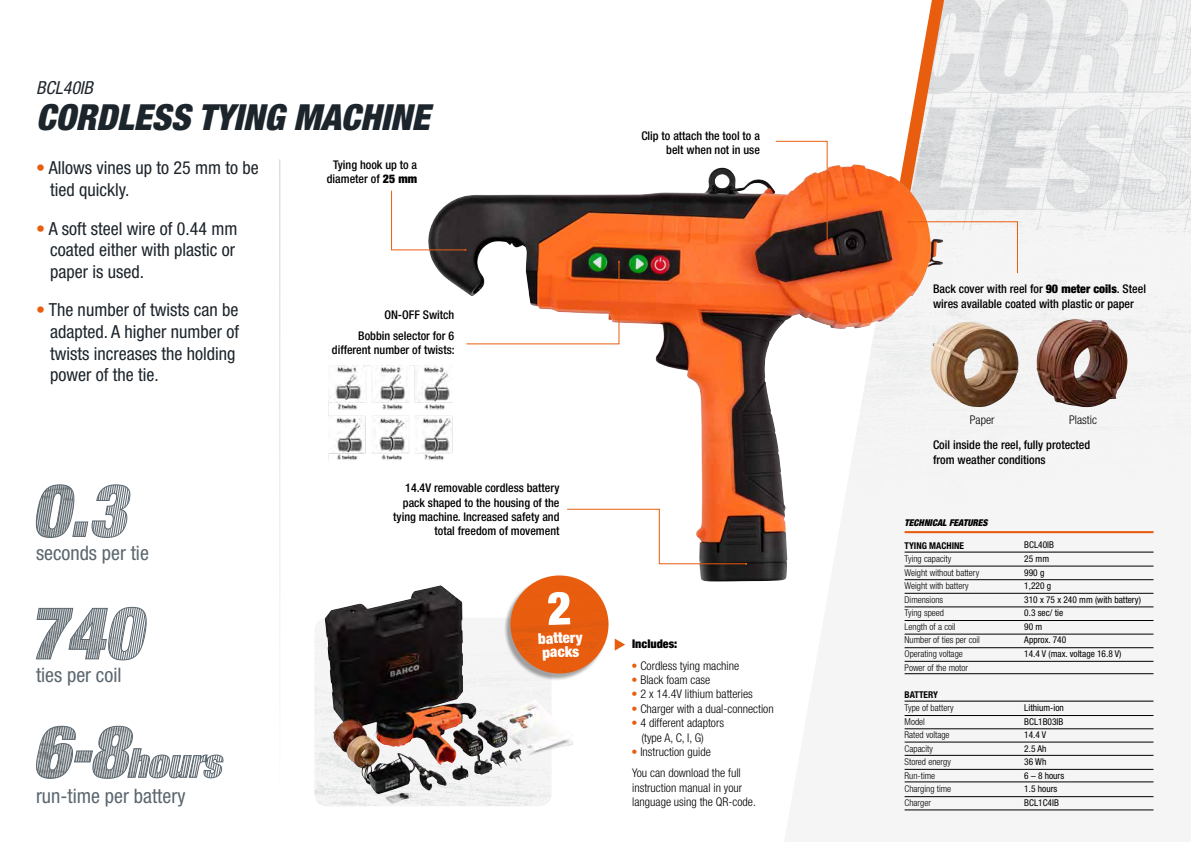
<style>
.page{position:relative;width:1191px;height:842px;background:#fff}
.page>*{position:absolute;margin:0;border:0;box-sizing:border-box;transform-origin:0 0}
.t1{font:italic 900 condensed 36px "Helvetica Neue";color:#1d252c}
.t2{font:condensed 20px "Helvetica Neue";color:#5a666f}
.t3{font:condensed 18px/21.6px "Helvetica Neue";color:#1d252c}
.t4{font:italic condensed 18px "Helvetica Neue";color:#1d252c}
.t5{font:900 condensed 15px/14px "Helvetica Neue";color:#fff}
.t6{font:500 condensed 12px/14.4px "Helvetica Neue";color:#000;text-align:right}
.t7{font:300 condensed 12px/14.4px "Helvetica Neue";color:#000}
.t8{font:900 condensed 12px "Helvetica Neue";color:#000}
.t9{font:300 condensed 9.4px/13.5px "Helvetica Neue";color:#000}
.t10{font:condensed 9.4px/13.5px "Helvetica Neue";color:#000}
.t11{font:700 condensed 9.4px "Helvetica Neue";color:#000}
.t12{font:italic 900 condensed 9.4px "Helvetica Neue";color:#000}
.s1{color:#e95d0f}
.s2{font-weight:900}
</style>
<div class="page">
<svg style="left:784px;top:140px;width:370px;height:671px;fill:#f5f5f5"></svg>
<img style="left:843px;top:140px;width:348px;height:367px">
<svg style="left:35px;top:607px;width:112px;height:53px"></svg>
<svg style="left:35px;top:485px;width:96px;height:53px"></svg>
<hr style="left:279px;top:159px;width:1px;height:647px;background:#cecfcf">
<img style="left:427px;top:164px;width:424px;height:418px">
<svg style="left:775px;top:141px;width:53px;height:110px"></svg>
<svg style="left:882px;top:0;width:309px;height:283px"></svg>
<svg style="left:466px;top:261px;width:154px;height:83px"></svg>
<svg style="left:391px;top:190px;width:75px;height:61px"></svg>
<svg style="left:566px;top:509px;width:181px;height:56px"></svg>
<img style="left:314px;top:618px;width:237px;height:188px">
<img style="left:325px;top:586px;width:114px;height:208px">
<svg style="left:615px;top:638px;width:10px;height:13px"></svg>
<div style="left:503px;top:576px;width:104px;height:104px;background:#000;opacity:.35"></div>
<svg style="left:509px;top:574px;width:100px;height:100px"></svg>
<hr style="left:904px;top:531px;width:249px;height:2px;background:#e95d0f">
<hr style="left:904px;top:552px;width:249px;height:1px;background:#000">
<hr style="left:904px;top:701px;width:249px;height:1px;background:#000">
<hr style="left:904px;top:566px;width:249px;height:1px;background:#000">
<hr style="left:904px;top:579px;width:249px;height:1px;background:#000">
<hr style="left:904px;top:593px;width:249px;height:1px;background:#000">
<hr style="left:904px;top:607px;width:249px;height:1px;background:#000">
<hr style="left:904px;top:620px;width:249px;height:1px;background:#000">
<hr style="left:904px;top:634px;width:249px;height:1px;background:#000">
<hr style="left:904px;top:647px;width:249px;height:1px;background:#000">
<hr style="left:904px;top:661px;width:249px;height:1px;background:#000">
<hr style="left:904px;top:673px;width:249px;height:1px;background:#000">
<hr style="left:904px;top:715px;width:249px;height:1px;background:#000">
<hr style="left:904px;top:729px;width:249px;height:1px;background:#000">
<hr style="left:904px;top:742px;width:249px;height:1px;background:#000">
<hr style="left:904px;top:755px;width:249px;height:1px;background:#000">
<hr style="left:904px;top:769px;width:249px;height:1px;background:#000">
<hr style="left:904px;top:782px;width:249px;height:1px;background:#000">
<hr style="left:904px;top:796px;width:249px;height:1px;background:#000">
<hr style="left:904px;top:810px;width:249px;height:1px;background:#000">
<img style="left:931px;top:319px;width:196px;height:88px">
<img style="left:329px;top:366px;width:123px;height:95px">
<svg style="left:36px;top:726px;width:188px;height:53px"></svg>
<h3 class="t4" style="left:36px;top:77px;width:58px">BCL40IB</h3>
<h1 class="t1" style="left:36px;top:95px;width:395px">CORDLESS TYING MACHINE</h1>
<h3 class="t3" style="left:50px;top:157px;width:210px;text-indent:-14px"><span class="s1">•</span> Allows vines up to 25 mm to be tied quickly.</h3>
<h3 class="t3" style="left:50px;top:217px;width:189px;text-indent:-14px"><span class="s1">•</span> A soft steel wire of 0.44 mm coated either with plastic or paper is used.</h3>
<h3 class="t3" style="left:50px;top:299px;width:191px;text-indent:-14px"><span class="s1">•</span> The number of twists can be adapted. A higher number of twists increases the holding power of the tie.</h3>
<h2 class="t2" style="left:36px;top:542px;width:114px">seconds per tie</h2>
<h2 class="t2" style="left:36px;top:663px;width:87px">ties per coil</h2>
<h2 class="t2" style="left:36px;top:784px;width:151px">run-time per battery</h2>
<p class="t6" style="left:327px;top:157px;width:92px;text-align:center">Tying hook up to a diameter of <span class="s2">25 mm</span></p>
<p class="t6" style="left:358px;top:304px;width:97px;line-height:21.3px">ON-OFF Switch<br>Bobbin selector for 6</p>
<p class="t6" style="left:332px;top:343px;width:124px">different number of twists:</p>
<p class="t6" style="left:393px;top:480px;width:168px">14.4V removable cordless battery pack shaped to the housing of the tying machine. Increased safety and total freedom of movement</p>
<p class="t5" style="left:538px;top:631px;width:46px;rotate:-2deg">battery packs</p>
<p class="t6" style="left:641px;top:128px;width:120px">Clip to attach the tool to a belt when not in use</p>
<p class="t8" style="left:632px;top:637px;width:47px">Includes:</p>
<p class="t7" style="left:631px;top:658px;width:109px"><span class="s1">•</span> Cordless tying machine</p>
<p class="t7" style="left:631px;top:672px;width:80px"><span class="s1">•</span> Black foam case</p>
<p class="t7" style="left:631px;top:687px;width:123px"><span class="s1">•</span> 2 x 14.4V lithium batteries</p>
<p class="t7" style="left:631px;top:701px;width:144px"><span class="s1">•</span> Charger with a dual-connection</p>
<p class="t7" style="left:641px;top:716px;width:84px;text-indent:-10px"><span class="s1">•</span> 4 different adaptors (type A, C, I, G)</p>
<p class="t7" style="left:631px;top:741px;width:111px;line-height:21.3px"><span class="s1">•</span> Instruction guide<br>You can download the full</p>
<p class="t7" style="left:632px;top:780px;width:125px">instruction manual in your language using the QR-code.</p>
<p class="t6" style="left:933px;top:282px;width:214px;text-align:left">Back cover with reel for <span class="s2">90 meter coils</span>. Steel wires available coated with plastic or paper</p>
<p class="t7" style="left:969px;top:413px;width:26px">Paper</p>
<p class="t7" style="left:1069px;top:413px;width:29px">Plastic</p>
<p class="t6" style="left:933px;top:438px;width:159px;text-align:left">Coil inside the reel, fully protected from weather conditions</p>
<p class="t12" style="left:904px;top:517px;width:85px">TECHNICAL FEATURES</p>
<p class="t11" style="left:904px;top:539px;width:61px">TYING MACHINE</p>
<p class="t9" style="left:904px;top:552px;width:77px">Tying capacity<br>Weight without battery<br>Weight with battery<br>Dimensions<br>Tying speed<br>Length of a coil<br>Number of ties per coil<br>Operating voltage<br>Power of the motor</p>
<p class="t11" style="left:904px;top:688px;width:35px">BATTERY</p>
<p class="t9" style="left:904px;top:701px;width:51px">Type of battery<br>Model<br>Rated voltage<br>Capacity<br>Stored energy<br>Run-time<br>Charging time<br>Charger</p>
<p class="t10" style="left:1024px;top:538px;width:118px">BCL40IB<br>25 mm<br>990 g<br>1,220 g<br>310 x 75 x 240 mm (with battery)<br>0.3 sec/ tie<br>90 m<br>Approx. 740<br>14.4 V (max. voltage 16.8 V)</p>
<p class="t10" style="left:1024px;top:701px;width:41px">Lithium-ion<br>BCL1B03IB<br>14.4 V<br>2.5 Ah<br>36 Wh<br>6 – 8 hours<br>1.5 hours<br>BCL1C4IB</p>
</div>
